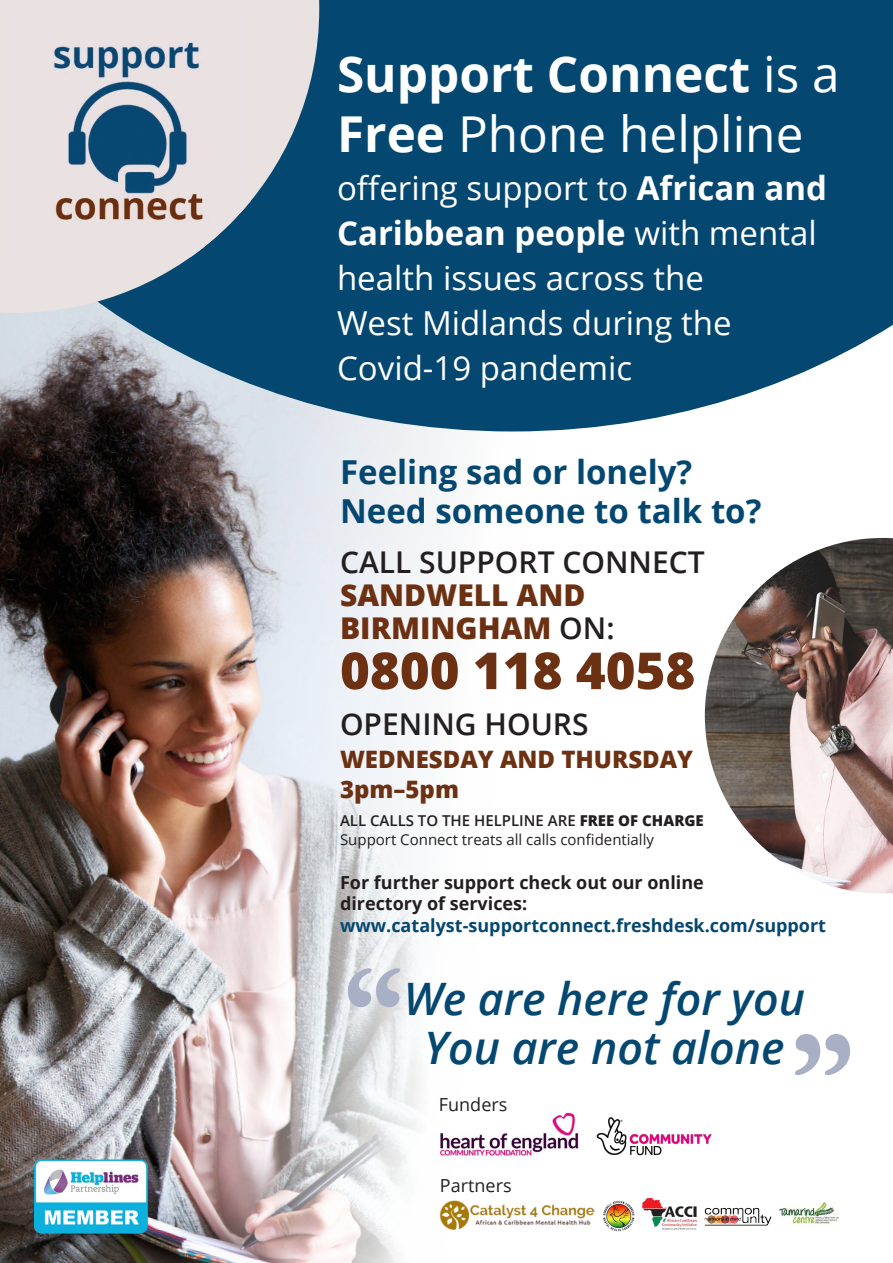
<style>
.page{position:relative;width:893px;height:1263px;background:#fff}
.page>*{position:absolute;margin:0;border:0;box-sizing:border-box;transform-origin:0 0}
.t1{font:700 156.9px "Garamond Premr Pro";color:#a9b0c5}
.t2{font:700 148.65px "Garamond Premr Pro";color:#a9b0c5}
.t3{font:800 51px "Open Sans";color:#6c3112}
.t4{font:700 49.5px/60px "Open Sans";color:#fff}
.t5{font:italic 600 44.7px "Open Sans";color:#044771}
.t6{font:33px/45px "Open Sans";color:#fff}
.t7{font:700 33px "Open Sans";color:#044771}
.t8{font:600 30px/33px "Open Sans";color:#231f20}
.t9{font:800 24px/30px "Open Sans";color:#6c3112}
.t10{font:700 18px/21.6px "Open Sans";color:#231f20}
.t11{font:700 18px "Open Sans";color:#044771}
.t12{font:18px "Open Sans";color:#231f20}
.t13{font:15px "Open Sans";color:#231f20}
.t14{font:600 15px "Open Sans";color:#231f20}
.s1{font-weight:400}
.s2{font-weight:700}
.s3{font-weight:800;color:#6c3112}
.s4{font-weight:800}
</style>
<div class="page">
<img style="left:0;top:431px;width:536px;height:832px">
<svg style="left:0;top:0;width:893px;height:431px;background:#1e577c"></svg>
<svg style="left:0;top:0;width:319px;height:313px;background:#829bae"></svg>
<img style="left:6px;top:12px;width:245px;height:245px">
<img style="left:34px;top:1159px;width:114px;height:74px">
<img style="left:440px;top:1201px;width:155px;height:31px">
<img style="left:643px;top:1199px;width:53px;height:30px">
<img style="left:704px;top:1207px;width:68px;height:19px">
<img style="left:603px;top:1200px;width:32px;height:32px">
<img style="left:779px;top:1202px;width:60px;height:23px">
<img style="left:439px;top:1106px;width:140px;height:54px">
<img style="left:597px;top:1117px;width:115px;height:38px">
<img style="left:705px;top:538px;width:188px;height:355px">
<p class="t4" style="left:337px;top:43px;width:504px">Support Connect <span class="s1">is a<br></span>Free <span class="s1">Phone helpline</span></p>
<p class="t6" style="left:337px;top:165px;width:492px">offering support to <span class="s2">African and<br>Caribbean people</span> with mental health issues across the<br>West Midlands during the<br>Covid-19 pandemic</p>
<p class="t7" style="left:340px;top:449px;width:354px">Feeling sad or lonely?</p>
<p class="t7" style="left:340px;top:488px;width:423px">Need someone to talk to?</p>
<p class="t8" style="left:340px;top:545px;width:366px">CALL SUPPORT CONNECT<br><span class="s3">SANDWELL AND<br>BIRMINGHAM</span> ON:</p>
<p class="t3" style="left:340px;top:632px;width:357px">0800 118 4058</p>
<p class="t8" style="left:340px;top:707px;width:250px">OPENING HOURS</p>
<p class="t9" style="left:340px;top:743px;width:355px">WEDNESDAY AND THURSDAY<br>3pm–5pm</p>
<p class="t14" style="left:340px;top:810px;width:365px">ALL CALLS TO THE HELPLINE ARE <span class="s4">FREE OF CHARGE</span></p>
<p class="t13" style="left:340px;top:830px;width:316px">Support Connect treats all calls confidentially</p>
<p class="t10" style="left:340px;top:871px;width:365px">For further support check out our online directory of services:</p>
<p class="t11" style="left:340px;top:912px;width:488px">www.catalyst-supportconnect.freshdesk.com/support</p>
<p class="t2" style="left:342px;top:931px;width:64px">“</p>
<p class="t5" style="left:404px;top:968px;width:403px">We are here for you</p>
<p class="t5" style="left:424px;top:1017px;width:362px">You are not alone</p>
<p class="t1" style="left:856px;top:1114px;width:68px;rotate:-180deg">“</p>
<p class="t12" style="left:439px;top:1092px;width:70px">Funders</p>
<p class="t12" style="left:440px;top:1173px;width:73px">Partners</p>
</div>
